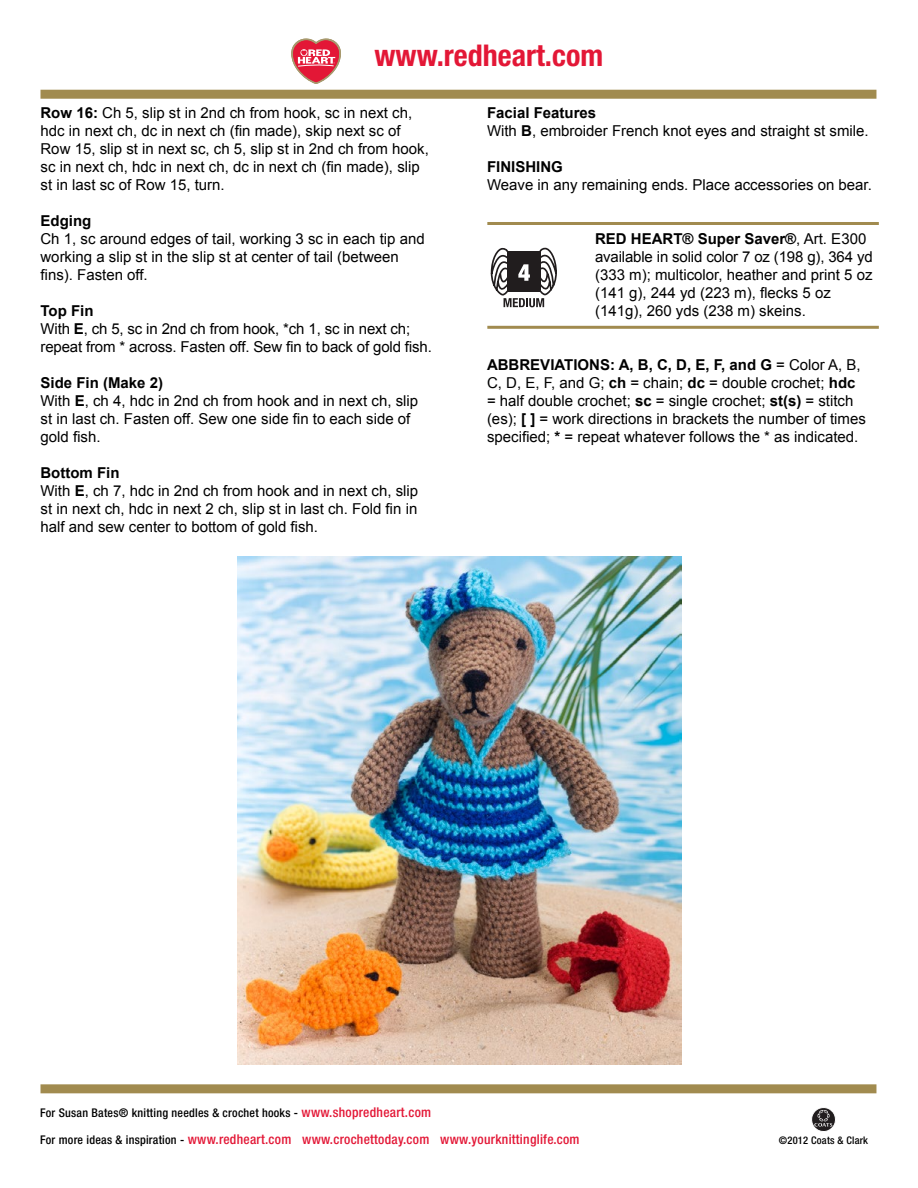
<style>
.page{position:relative;width:918px;height:1188px;background:#fff}
.page>*{position:absolute;margin:0;border:0;box-sizing:border-box;transform-origin:0 0}
.t1{font:700 condensed 30px "Helvetica Neue LT Std";color:#e31736}
.t2{font:15px/18px "Arial";color:#000}
.t3{font:700 15px "Arial";color:#000}
.t4{font:500 condensed 13.5px "Helvetica Neue LT Std";letter-spacing:.02em;color:#e31736}
.t5{font:500 condensed 12px "Helvetica Neue LT Std";letter-spacing:.02em;color:#000}
.t6{font:500 condensed 10.5px "Helvetica Neue LT Std";letter-spacing:.02em;color:#000}
.s1{font-weight:700}
.s2{font-size:13.5px;color:#e31736}
.s3{font-size:12px;color:#000}
</style>
<div class="page">
<div style="left:40px;top:90px;width:836px;height:9px;background:#a18b4f"></div>
<div style="left:40px;top:1084px;width:836px;height:9px;background:#a18b4f"></div>
<svg style="left:292px;top:39px;width:49px;height:45px"></svg>
<svg style="left:811px;top:1107px;width:25px;height:25px"></svg>
<img style="left:237px;top:556px;width:445px;height:509px">
<hr style="left:487px;top:222px;width:392px;height:3px;background:#a18b4f">
<hr style="left:487px;top:326px;width:392px;height:3px;background:#a18b4f">
<svg style="left:490px;top:247px;width:67px;height:60px"></svg>
<h1 class="t1" style="left:374px;top:37px;width:230px">www.redheart.com</h1>
<p class="t2" style="left:40px;top:104px;width:390px"><span class="s1">Row 16:</span> Ch 5, slip st in 2nd ch from hook, sc in next ch, hdc in next ch, dc in next ch (fin made), skip next sc of Row 15, slip st in next sc, ch 5, slip st in 2nd ch from hook, sc in next ch, hdc in next ch, dc in next ch (fin made), slip st in last sc of Row 15, turn.</p>
<p class="t3" style="left:40px;top:211px;width:52px">Edging</p>
<p class="t2" style="left:40px;top:230px;width:386px">Ch 1, sc around edges of tail, working 3 sc in each tip and working a slip st in the slip st at center of tail (between fins). Fasten off.</p>
<p class="t2" style="left:40px;top:302px;width:393px"><span class="s1">Top Fin<br></span>With <span class="s1">E</span>, ch 5, sc in 2nd ch from hook, *ch 1, sc in next ch; repeat from * across. Fasten off. Sew fin to back of gold fish.</p>
<p class="t2" style="left:40px;top:374px;width:379px"><span class="s1">Side Fin (Make 2)<br></span>With <span class="s1">E</span>, ch 4, hdc in 2nd ch from hook and in next ch, slip st in last ch. Fasten off. Sew one side fin to each side of gold fish.</p>
<p class="t2" style="left:40px;top:464px;width:379px"><span class="s1">Bottom Fin<br></span>With <span class="s1">E</span>, ch 7, hdc in 2nd ch from hook and in next ch, slip st in next ch, hdc in next 2 ch, slip st in last ch. Fold fin in half and sew center to bottom of gold fish.</p>
<p class="t2" style="left:487px;top:104px;width:383px"><span class="s1">Facial Features<br></span>With <span class="s1">B</span>, embroider French knot eyes and straight st smile.</p>
<p class="t3" style="left:487px;top:157px;width:77px">FINISHING</p>
<p class="t2" style="left:487px;top:176px;width:386px">Weave in any remaining ends. Place accessories on bear.</p>
<p class="t2" style="left:595px;top:230px;width:279px"><span class="s1">RED HEART® Super Saver®</span>, Art. E300 available in solid color 7 oz (198 g), 364 yd (333 m); multicolor, heather and print 5 oz (141 g), 244 yd (223 m), flecks 5 oz (141g), 260 yds (238 m) skeins.</p>
<p class="t2" style="left:487px;top:356px;width:380px"><span class="s1">ABBREVIATIONS: A, B, C, D, E, F, and G</span> = Color A, B, C, D, E, F, and G; <span class="s1">ch</span> = chain; <span class="s1">dc</span> = double crochet; <span class="s1">hdc </span>= half double crochet; <span class="s1">sc</span> = single crochet; <span class="s1">st(s)</span> = stitch (es); <span class="s1">[ ]</span> = work directions in brackets the number of times specified; <span class="s1">*</span> = repeat whatever follows the * as indicated.</p>
<p class="t5" style="left:40px;top:1106px;width:393px">For Susan Bates® knitting needles &amp; crochet hooks - <span class="s2">www.shopredheart.com</span></p>
<p class="t4" style="left:40px;top:1132px;width:541px"><span class="s3">For more ideas &amp; inspiration -</span> www.redheart.com www.crochettoday.com www.yourknittinglife.com</p>
<p class="t6" style="left:779px;top:1134px;width:91px">©2012 Coats &amp; Clark</p>
</div>
